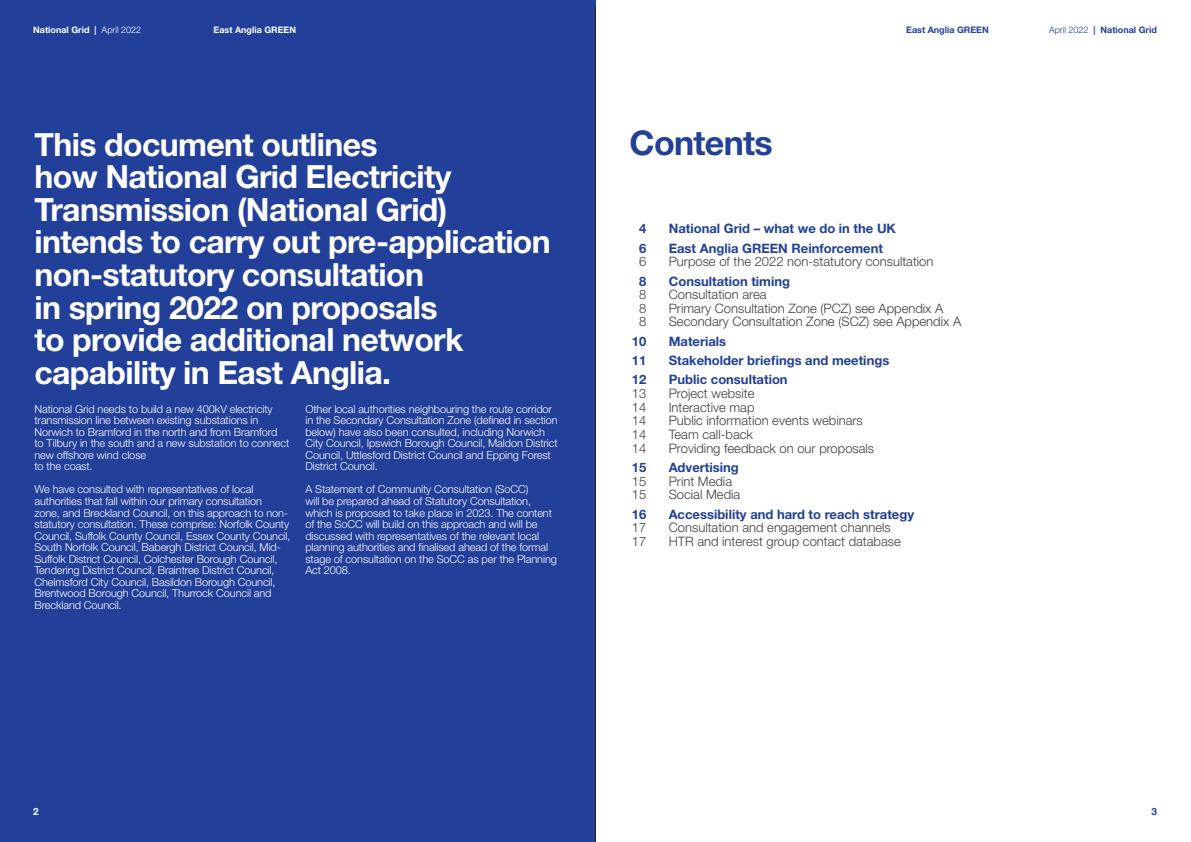
<style>
.page{position:relative;width:1191px;height:842px;background:#fff}
.page>*{position:absolute;margin:0;border:0;box-sizing:border-box;transform-origin:0 0}
.t1{font:700 34px "Helvetica Neue LT Std";letter-spacing:-.02em;color:#223f99}
.t2{font:700 32px/32.6px "Helvetica Neue LT Std";letter-spacing:-.02em;color:#fff}
.t3{font:300 13px/13.7px "Helvetica Neue LT Std";color:#3e3e3f}
.t4{font:700 13px/19.3px "Helvetica Neue LT Std";color:#223f99}
.t5{font:300 11px/11.6px "Helvetica Neue LT Std";letter-spacing:-.01em;color:#fff}
.t6{font:700 10px "Helvetica Neue LT Std";color:#223f99}
.t7{font:700 10px "Helvetica Neue LT Std";color:#fff}
.t8{font:700 9px "Helvetica Neue LT Std";color:#223f99}
.t9{font:700 9px "Helvetica Neue LT Std";color:#fff}
.s1{font-weight:300}
</style>
<div class="page">
<div style="left:0;top:0;width:595px;height:842px;background:#223f99"></div>
<hr style="left:595px;top:6px;width:1px;height:836px;background:#231f20">
<p class="t9" style="left:33px;top:25px;width:109px">National Grid | <span class="s1">April 2022</span></p>
<p class="t9" style="left:214px;top:25px;width:84px">East Anglia GREEN</p>
<p class="t8" style="left:906px;top:25px;width:84px">East Anglia GREEN</p>
<p class="t8" style="left:1049px;top:25px;width:109px"><span class="s1">April 2022</span> | National Grid</p>
<h2 class="t2" style="left:34px;top:127px;width:345px">This document outlines</h2>
<h1 class="t1" style="left:629px;top:122px;width:145px">Contents</h1>
<h2 class="t2" style="left:34px;top:160px;width:518px">how National Grid Electricity<br>Transmission (National Grid) intends to carry out pre-application non-statutory consultation<br>in spring 2022 on proposals<br>to provide additional network capability in East Anglia.</h2>
<p class="t5" style="left:34px;top:403px;width:256px">National Grid needs to build a new 400kV electricity transmission line between existing substations in Norwich to Bramford in the north and from Bramford to Tilbury in the south and a new substation to connect new offshore wind close<br>to the coast.</p>
<p class="t5" style="left:34px;top:483px;width:257px">We have consulted with representatives of local authorities that fall within our primary consultation<br>zone, and Breckland Council, on this approach to non&shy;statutory consultation. These comprise: Norfolk County Council, Suffolk County Council, Essex County Council, South Norfolk Council, Babergh District Council, Mid-Suffolk District Council, Colchester Borough Council, Tendering District Council, Braintree District Council, Chelmsford City Council, Basildon Borough Council, Brentwood Borough Council, Thurrock Council and Breckland Council.</p>
<p class="t4" style="left:669px;top:219px;width:229px">National Grid – what we do in the UK<br>East Anglia GREEN Reinforcement</p>
<p class="t3" style="left:669px;top:254px;width:266px">Purpose of the 2022 non-statutory consultation</p>
<p class="t4" style="left:669px;top:271px;width:123px">Consultation timing</p>
<p class="t3" style="left:669px;top:287px;width:294px">Consultation area<br>Primary Consultation Zone (PCZ) see Appendix A<br>Secondary Consultation Zone (SCZ) see Appendix A</p>
<p class="t4" style="left:669px;top:331px;width:222px">Materials<br>Stakeholder briefings and meetings<br>Public consultation</p>
<p class="t3" style="left:669px;top:386px;width:207px">Project website<br>Interactive map<br>Public information events webinars<br>Team call-back<br>Providing feedback on our proposals</p>
<p class="t4" style="left:669px;top:457px;width:72px">Advertising</p>
<p class="t3" style="left:669px;top:474px;width:73px">Print Media<br>Social Media</p>
<p class="t4" style="left:669px;top:504px;width:247px">Accessibility and hard to reach strategy</p>
<p class="t3" style="left:669px;top:521px;width:233px">Consultation and engagement channels<br>HTR and interest group contact database</p>
<p class="t4" style="left:639px;top:219px;width:9px">4<br>6</p>
<p class="t3" style="left:639px;top:254px;width:9px">6</p>
<p class="t4" style="left:639px;top:271px;width:9px">8</p>
<p class="t3" style="left:639px;top:287px;width:9px;text-align:justify">8<br>8<br>8</p>
<p class="t4" style="left:632px;top:331px;width:16px;text-align:justify">10<br>11<br>12</p>
<p class="t3" style="left:632px;top:386px;width:16px;text-align:justify">13<br>14<br>14<br>14<br>14</p>
<p class="t4" style="left:632px;top:457px;width:16px">15</p>
<p class="t3" style="left:632px;top:474px;width:16px">15<br>15</p>
<p class="t4" style="left:632px;top:504px;width:16px">16</p>
<p class="t3" style="left:632px;top:521px;width:16px">17<br>17</p>
<p class="t5" style="left:305px;top:403px;width:254px">Other local authorities neighbouring the route corridor in the Secondary Consultation Zone (defined in section below) have also been consulted, including Norwich City Council, Ipswich Borough Council, Maldon District Council, Uttlesford District Council and Epping Forest District Council.</p>
<p class="t5" style="left:305px;top:483px;width:253px">A Statement of Community Consultation (SoCC)<br>will be prepared ahead of Statutory Consultation, which is proposed to take place in 2023. The content of the SoCC will build on this approach and will be discussed with representatives of the relevant local planning authorities and finalised ahead of the formal stage of consultation on the SoCC as per the Planning Act 2008.</p>
<p class="t7" style="left:33px;top:805px;width:7px">2</p>
<p class="t6" style="left:1151px;top:805px;width:7px">3</p>
</div>
